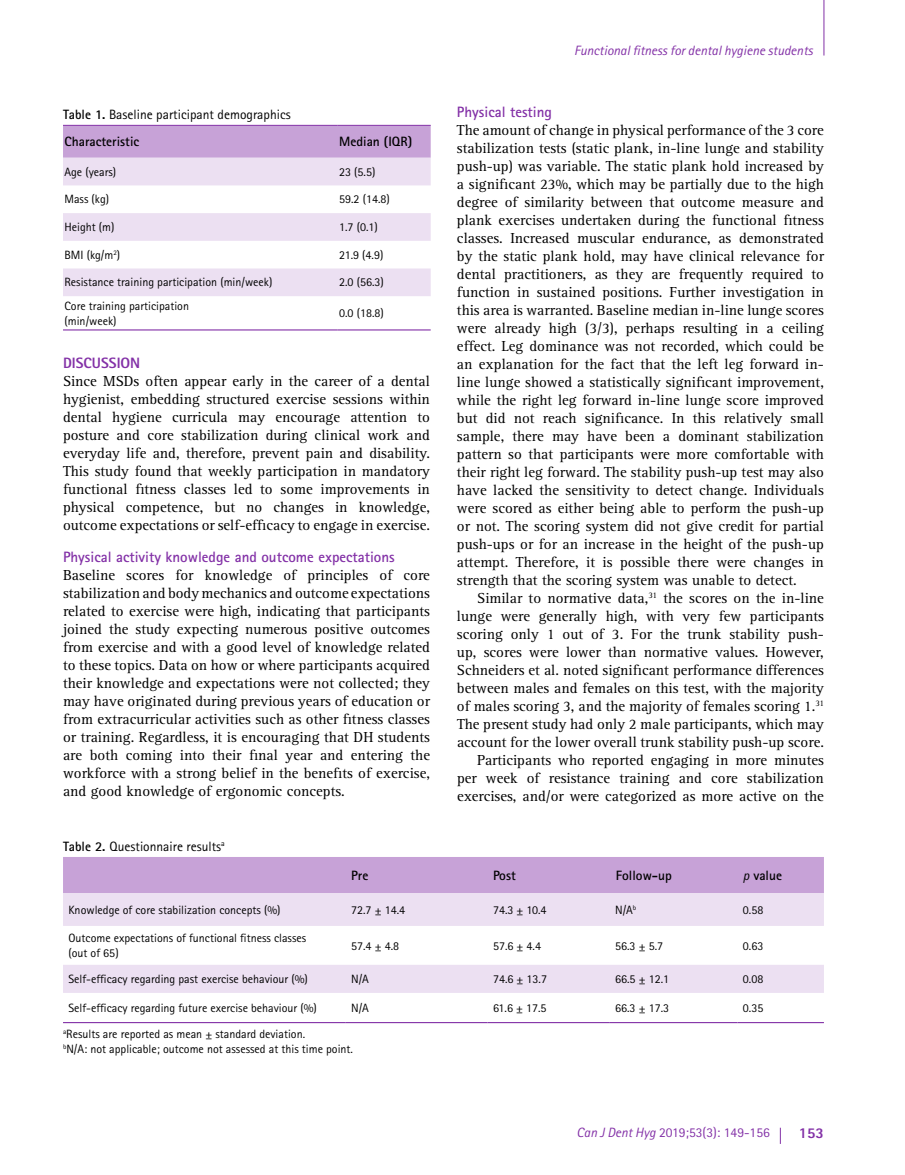
<style>
.page{position:relative;width:905px;height:1175px;background:#fff}
.page>*{position:absolute;margin:0;border:0;box-sizing:border-box;transform-origin:0 0}
.t1{font:15px/18px "Rotis Serif Std";color:#000;text-align:justify}
.t2{font:700 15px "Rotis Sans Serif Std";color:#8331a7}
.t3{font:800 15px "Rotis Sans Serif Std";color:#8331a7}
.t4{font:13.5px/27.3px "Rotis Sans Serif Std";color:#000}
.t5{font:italic 13.5px "Rotis Sans Serif Std";color:#8331a7}
.t6{font:700 13.5px "Rotis Sans Serif Std";color:#000}
.t7{font:13.5px "Rotis Sans Serif Std";color:#8331a7}
.t8{font:12px/15px "Rotis Sans Serif Std";color:#000}
.s1{font-weight:700}
.s2{font-weight:400;font-style:italic}
.s3{font-style:italic}
</style>
<div class="page">
<hr style="left:823px;top:0;width:1px;height:56px;background:#8331a7">
<svg style="left:780px;top:1127px;width:1px;height:16px"></svg>
<div style="left:63px;top:125px;width:367px;height:33px;background:#c7a2d7"></div>
<svg style="left:63px;top:158px;width:367px;height:138px;fill:#ece0f2"></svg>
<hr style="left:63px;top:329px;width:274px;height:1px;background:#8331a7">
<hr style="left:338px;top:329px;width:92px;height:1px;background:#8331a7">
<hr style="left:63px;top:125px;width:274px;height:1px;background:#8331a7">
<hr style="left:338px;top:125px;width:92px;height:1px;background:#8331a7">
<div style="left:63px;top:857px;width:761px;height:36px;background:#c7a2d7"></div>
<svg style="left:63px;top:893px;width:761px;height:99px;fill:#ece0f2"></svg>
<hr style="left:63px;top:1022px;width:283px;height:1px;background:#8331a7">
<hr style="left:346px;top:1022px;width:141px;height:1px;background:#8331a7">
<hr style="left:487px;top:1022px;width:122px;height:1px;background:#8331a7">
<hr style="left:609px;top:1022px;width:128px;height:1px;background:#8331a7">
<hr style="left:737px;top:1022px;width:86px;height:1px;background:#8331a7">
<p class="t4" style="left:63px;top:101px;width:229px"><span class="s1">Table 1.</span> Baseline participant demographics<br><span class="s1">Characteristic</span></p>
<p class="t6" style="left:339px;top:133px;width:74px">Median (IQR)</p>
<p class="t8" style="left:64px;top:164px;width:53px">Age (years)</p>
<p class="t8" style="left:339px;top:164px;width:38px">23 (5.5)</p>
<p class="t8" style="left:64px;top:192px;width:46px">Mass (kg)</p>
<p class="t8" style="left:339px;top:192px;width:52px">59.2 (14.8)</p>
<p class="t8" style="left:64px;top:219px;width:51px">Height (m)</p>
<p class="t8" style="left:339px;top:219px;width:40px">1.7 (0.1)</p>
<p class="t8" style="left:64px;top:247px;width:57px">BMI (kg/m<sup>2</sup>)</p>
<p class="t8" style="left:339px;top:247px;width:46px">21.9 (4.9)</p>
<p class="t8" style="left:65px;top:275px;width:209px">Resistance training participation (min/week)</p>
<p class="t8" style="left:339px;top:275px;width:46px">2.0 (56.3)</p>
<p class="t8" style="left:65px;top:298px;width:126px">Core training participation (min/week)</p>
<p class="t8" style="left:339px;top:305px;width:46px">0.0 (18.8)</p>
<p class="t3" style="left:63px;top:353px;width:79px">DISCUSSION</p>
<p class="t1" style="left:63px;top:372px;width:368px">Since MSDs often appear early in the career of a dental hygienist, embedding structured exercise sessions within dental hygiene curricula may encourage attention to posture and core stabilization during clinical work and everyday life and, therefore, prevent pain and disability.<br>This study found that weekly participation in mandatory functional fitness classes led to some improvements in physical competence, but no changes in knowledge, outcome expectations or self-efficacy to engage in exercise.</p>
<p class="t2" style="left:63px;top:547px;width:333px">Physical activity knowledge and outcome expectations</p>
<p class="t1" style="left:63px;top:566px;width:368px">Baseline scores for knowledge of principles of core stabilization and body mechanics and outcome expectations related to exercise were high, indicating that participants joined the study expecting numerous positive outcomes from exercise and with a good level of knowledge related to these topics. Data on how or where participants acquired their knowledge and expectations were not collected; they may have originated during previous years of education or from extracurricular activities such as other fitness classes or training. Regardless, it is encouraging that DH students are both coming into their final year and entering the workforce with a strong belief in the benefits of exercise, and good knowledge of ergonomic concepts.</p>
<p class="t4" style="left:63px;top:832px;width:163px"><span class="s1">Table 2.</span> Questionnaire results<sup>a</sup></p>
<p class="t5" style="left:574px;top:42px;width:240px">Functional fitness for dental hygiene students</p>
<p class="t2" style="left:457px;top:102px;width:96px">Physical testing</p>
<p class="t1" style="left:457px;top:121px;width:368px">The amount of change in physical performance of the 3 core stabilization tests (static plank, in-line lunge and stability push-up) was variable. The static plank hold increased by a significant 23%, which may be partially due to the high degree of similarity between that outcome measure and plank exercises undertaken during the functional fitness classes. Increased muscular endurance, as demonstrated by the static plank hold, may have clinical relevance for dental practitioners, as they are frequently required to function in sustained positions. Further investigation in this area is warranted. Baseline median in-line lunge scores were already high (3/3), perhaps resulting in a ceiling effect. Leg dominance was not recorded, which could be an explanation for the fact that the left leg forward in&shy;line lunge showed a statistically significant improvement, while the right leg forward in-line lunge score improved but did not reach significance. In this relatively small sample, there may have been a dominant stabilization pattern so that participants were more comfortable with their right leg forward. The stability push-up test may also have lacked the sensitivity to detect change. Individuals were scored as either being able to perform the push-up or not. The scoring system did not give credit for partial push-ups or for an increase in the height of the push-up attempt. Therefore, it is possible there were changes in strength that the scoring system was unable to detect.</p>
<p class="t1" style="left:457px;top:589px;width:368px;text-align:right">Similar to normative data,<sup>31</sup> the scores on the in-line lunge were generally high, with very few participants scoring only 1 out of 3. For the trunk stability push&shy;up, scores were lower than normative values. However, Schneiders et al. noted significant performance differences between males and females on this test, with the majority of males scoring 3, and the majority of females scoring 1.<sup>31<br></sup>The present study had only 2 male participants, which may account for the lower overall trunk stability push-up score.<br>Participants who reported engaging in more minutes per week of resistance training and core stabilization exercises, and/or were categorized as more active on the</p>
<p class="t6" style="left:351px;top:866px;width:19px">Pre</p>
<p class="t6" style="left:493px;top:866px;width:24px">Post</p>
<p class="t6" style="left:616px;top:866px;width:57px">Follow-up</p>
<p class="t6" style="left:743px;top:866px;width:41px"><span class="s2">p</span> value</p>
<p class="t8" style="left:68px;top:902px;width:213px">Knowledge of core stabilization concepts (%)</p>
<p class="t8" style="left:351px;top:902px;width:55px">72.7 ± 14.4</p>
<p class="t8" style="left:493px;top:902px;width:55px">74.3 ± 10.4</p>
<p class="t8" style="left:615px;top:902px;width:23px">N/A<sup>b</sup></p>
<p class="t8" style="left:742px;top:902px;width:22px">0.58</p>
<p class="t8" style="left:68px;top:930px;width:239px">Outcome expectations of functional fitness classes (out of 65)</p>
<p class="t8" style="left:351px;top:937px;width:49px">57.4 ± 4.8</p>
<p class="t8" style="left:493px;top:937px;width:49px">57.6 ± 4.4</p>
<p class="t8" style="left:615px;top:937px;width:49px">56.3 ± 5.7</p>
<p class="t8" style="left:742px;top:937px;width:22px">0.63</p>
<p class="t8" style="left:68px;top:971px;width:241px">Self-efficacy regarding past exercise behaviour (%)</p>
<p class="t8" style="left:351px;top:971px;width:19px">N/A</p>
<p class="t8" style="left:493px;top:971px;width:55px">74.6 ± 13.7</p>
<p class="t8" style="left:615px;top:971px;width:55px">66.5 ± 12.1</p>
<p class="t8" style="left:742px;top:971px;width:22px">0.08</p>
<p class="t8" style="left:68px;top:1000px;width:250px">Self-efficacy regarding future exercise behaviour (%)</p>
<p class="t8" style="left:351px;top:1000px;width:19px">N/A</p>
<p class="t8" style="left:493px;top:1000px;width:55px">61.6 ± 17.5</p>
<p class="t8" style="left:615px;top:1000px;width:55px">66.3 ± 17.3</p>
<p class="t8" style="left:742px;top:1000px;width:22px">0.35</p>
<p class="t8" style="left:63px;top:1026px;width:291px"><sup>a</sup>Results are reported as mean ± standard deviation.<br><sup>b</sup>N/A: not applicable; outcome not assessed at this time point.</p>
<p class="t7" style="left:576px;top:1124px;width:195px"><span class="s3">Can J Dent Hyg</span> 2019;53(3): 149-156</p>
<p class="t3" style="left:798px;top:1123px;width:27px">153</p>
</div>
